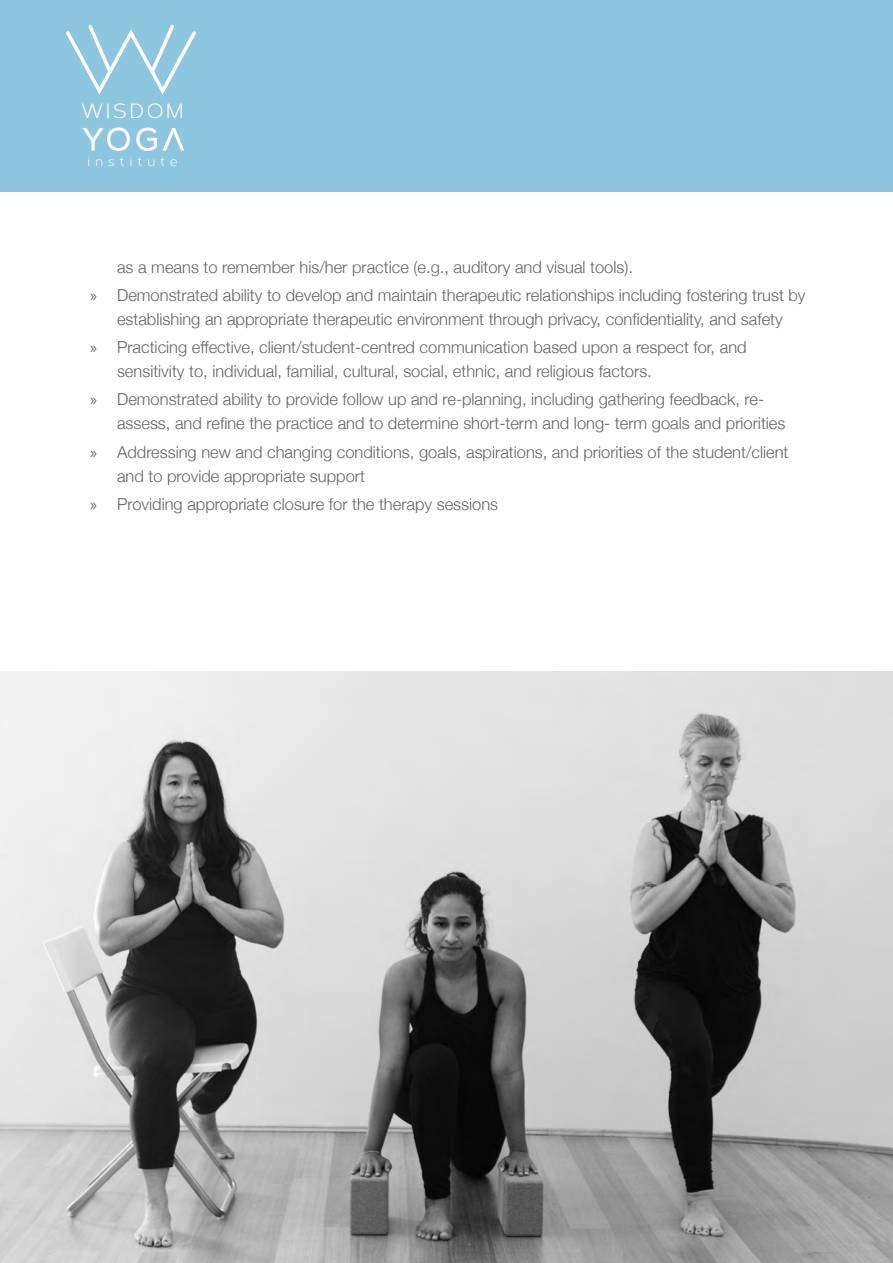
<style>
.page{position:relative;width:893px;height:1263px;background:#fff}
.page>*{position:absolute;margin:0;border:0;box-sizing:border-box;transform-origin:0 0}
.t1{font:20.55px "Corbert";letter-spacing:.1em;color:#fff}
.t2{font:300 16.5px/24px "Helvetica Neue";color:#636366}
.t3{font:13.05px "Corbert";letter-spacing:.37em;color:#fff}
.s1{font-family:"Myriad Pro";font-weight:400}
</style>
<div class="page">
<div style="left:0;top:0;width:893px;height:192px;background:#8ec5df"></div>
<svg style="left:66px;top:25px;width:130px;height:70px"></svg>
<svg style="left:82px;top:127px;width:103px;height:24px"></svg>
<img style="left:0;top:672px;width:893px;height:591px">
<p class="t1" style="left:81px;top:96px;width:104px">WISDOM</p>
<p class="t3" style="left:87px;top:152px;width:92px">institute</p>
<p class="t2" style="left:117px;top:253px;width:517px">as a means to remember his/her practice (e.g., auditory and visual tools).</p>
<p class="t2" style="left:90px;top:282px;width:717px;text-align:center"><span class="s1">»</span> Demonstrated ability to develop and maintain therapeutic relationships including fostering trust by establishing an appropriate therapeutic environment through privacy, confidentiality, and safety</p>
<p class="t2" style="left:117px;top:334px;width:631px;text-indent:-27px"><span class="s1">»</span> Practicing effective, client/student-centred communication based upon a respect for, and sensitivity to, individual, familial, cultural, social, ethnic, and religious factors.</p>
<p class="t2" style="left:117px;top:386px;width:670px;text-indent:-27px"><span class="s1">»</span> Demonstrated ability to provide follow up and re-planning, including gathering feedback, re&shy;assess, and refine the practice and to determine short-term and long- term goals and priorities</p>
<p class="t2" style="left:117px;top:438px;width:673px;text-indent:-27px"><span class="s1">»</span> Addressing new and changing conditions, goals, aspirations, and priorities of the student/client and to provide appropriate support</p>
<p class="t2" style="left:90px;top:491px;width:410px"><span class="s1">»</span> Providing appropriate closure for the therapy sessions</p>
</div>
